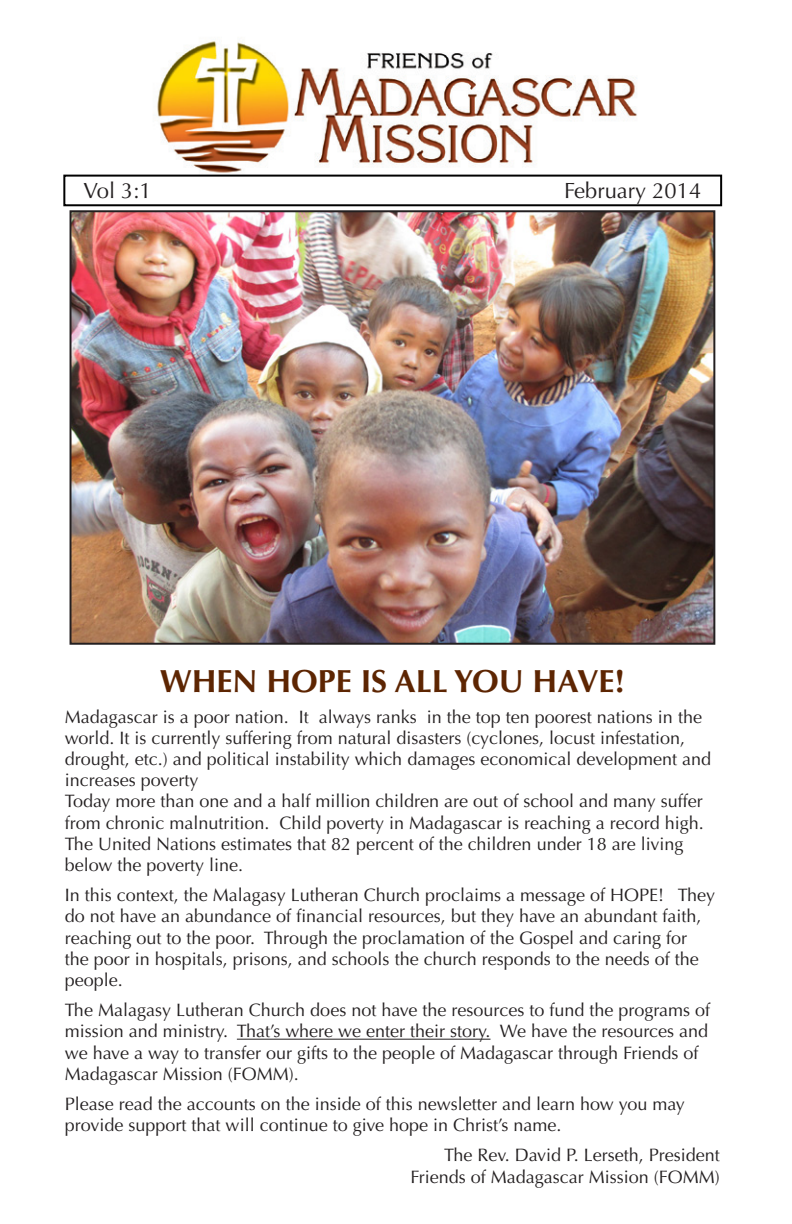
<style>
.page{position:relative;width:792px;height:1224px;background:#fff}
.page>*{position:absolute;margin:0;border:0;box-sizing:border-box;transform-origin:0 0}
.t1{font:700 32px "Optima";color:#5d2502}
.t2{font:22px "Optima";color:#231f20}
.t3{font:18px/21.2px "Optima";color:#231f20}
</style>
<div class="page">
<img style="left:146px;top:41px;width:500px;height:134px">
<div style="left:63px;top:175px;width:659px;height:31px;border:2px solid #000"></div>
<hr style="left:237px;top:1039px;width:254px;height:1px;background:#231f20">
<img style="left:73px;top:213px;width:639px;height:429px">
<div style="left:70px;top:210px;width:645px;height:435px;border:2px solid #231f20"></div>
<p class="t2" style="left:83px;top:178px;width:70px">Vol 3:1</p>
<p class="t2" style="left:564px;top:178px;width:139px">February 2014</p>
<p class="t1" style="left:160px;top:663px;width:467px">WHEN HOPE IS ALL YOU HAVE!</p>
<p class="t3" style="left:65px;top:706px;width:648px">Madagascar is a poor nation. It always ranks in the top ten poorest nations in the world. It is currently suffering from natural disasters (cyclones, locust infestation, drought, etc.) and political instability which damages economical development and increases poverty</p>
<p class="t3" style="left:65px;top:791px;width:641px">Today more than one and a half million children are out of school and many suffer from chronic malnutrition. Child poverty in Madagascar is reaching a record high.<br>The United Nations estimates that 82 percent of the children under 18 are living below the poverty line.</p>
<p class="t3" style="left:65px;top:885px;width:652px">In this context, the Malagasy Lutheran Church proclaims a message of HOPE! They do not have an abundance of financial resources, but they have an abundant faith, reaching out to the poor. Through the proclamation of the Gospel and caring for the poor in hospitals, prisons, and schools the church responds to the needs of the people.</p>
<p class="t3" style="left:65px;top:1000px;width:647px">The Malagasy Lutheran Church does not have the resources to fund the programs of mission and ministry. That’s where we enter their story. We have the resources and we have a way to transfer our gifts to the people of Madagascar through Friends of Madagascar Mission (FOMM).</p>
<p class="t3" style="left:65px;top:1094px;width:622px">Please read the accounts on the inside of this newsletter and learn how you may provide support that will continue to give hope in Christ’s name.</p>
<p class="t3" style="left:444px;top:1145px;width:277px">The Rev. David P. Lerseth, President</p>
<p class="t3" style="left:411px;top:1166px;width:311px">Friends of Madagascar Mission (FOMM)</p>
</div>
